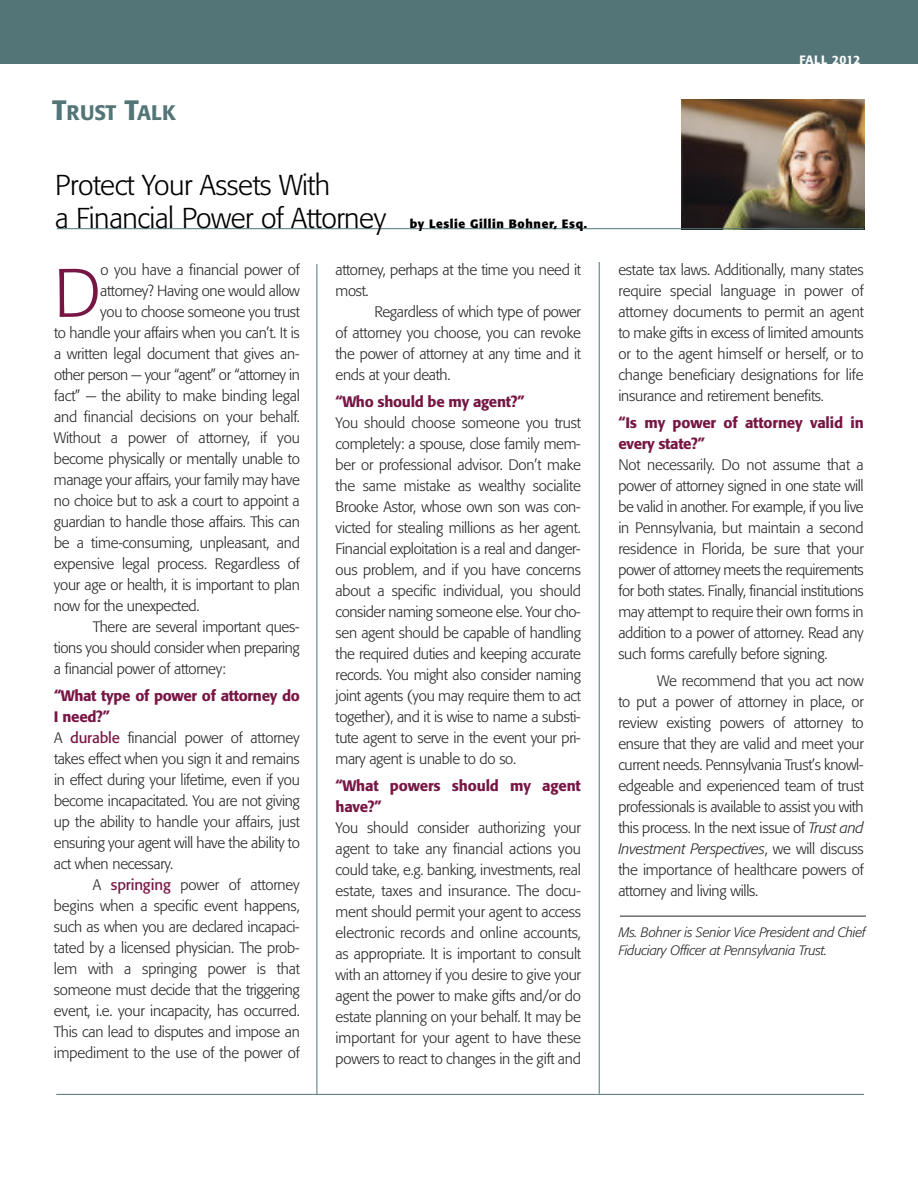
<style>
.page{position:relative;width:918px;height:1188px;background:#fff}
.page>*{position:absolute;margin:0;border:0;box-sizing:border-box;transform-origin:0 0}
.t1{font:300 67.8px "Formata";color:#771644}
.t2{font:300 28.5px/33px "Formata";letter-spacing:-.015em;color:#000}
.t3{font:500 20.85px "Formata";color:#537578}
.t4{font:300 15px/21px "Formata";letter-spacing:-.02em;color:#272627;text-align:justify}
.t5{font:500 15px/21px "Formata";letter-spacing:-.01em;color:#771644}
.t6{font:italic 300 13.5px/18px "Formata";letter-spacing:-.015em;color:#272627}
.t7{font:700 12px "Formata";letter-spacing:.05em;color:#000}
.t8{font:500 12px "Formata";letter-spacing:.02em;color:#fff}
.s1{font-size:27.75px}
.s2{font-weight:500;color:#771644}
.s3{font-weight:400;color:#771644}
.s4{font-style:italic}
</style>
<div class="page">
<img style="left:682px;top:100px;width:183px;height:129px">
<hr style="left:317px;top:264px;width:1px;height:830px;background:#537578">
<hr style="left:57px;top:228px;width:807px;height:1px;background:#537578">
<hr style="left:56px;top:1094px;width:808px;height:1px;background:#537578">
<hr style="left:599px;top:262px;width:1px;height:832px;background:#537578">
<div style="left:0;top:0;width:918px;height:64px;background:#537578"></div>
<hr style="left:620px;top:916px;width:246px;height:1px;background:#272627">
<h3 class="t3" style="left:52px;top:103px;width:125px"><span class="s1">T</span>RUST <span class="s1">T</span>ALK</h3>
<h2 class="t2" style="left:55px;top:171px;width:333px">Protect Your Assets With<br>a Financial Power of Attorney</h2>
<p class="t7" style="left:410px;top:218px;width:179px">by Leslie Gillin Bohner, Esq.</p>
<h1 class="t1" style="left:54px;top:264px;width:48px">D</h1>
<p class="t4" style="left:100px;top:260px;width:201px">o you have a financial power of</p>
<p class="t4" style="left:100px;top:281px;width:201px">attorney? Having one would allow</p>
<p class="t4" style="left:100px;top:302px;width:201px">you to choose someone you trust</p>
<p class="t4" style="left:54px;top:323px;width:247px">to handle your affairs when you can’t. It is</p>
<p class="t4" style="left:54px;top:344px;width:247px">a written legal document that gives an-</p>
<p class="t4" style="left:54px;top:365px;width:247px">other person — your “agent” or “attorney in</p>
<p class="t4" style="left:54px;top:386px;width:247px">fact” — the ability to make binding legal</p>
<p class="t4" style="left:54px;top:407px;width:247px">and financial decisions on your behalf.</p>
<p class="t4" style="left:54px;top:428px;width:247px">Without a power of attorney, if you</p>
<p class="t4" style="left:54px;top:449px;width:247px">become physically or mentally unable to</p>
<p class="t4" style="left:54px;top:470px;width:247px">manage your affairs, your family may have</p>
<p class="t4" style="left:54px;top:491px;width:247px">no choice but to ask a court to appoint a</p>
<p class="t4" style="left:54px;top:512px;width:247px">guardian to handle those affairs. This can</p>
<p class="t4" style="left:54px;top:533px;width:247px">be a time-consuming, unpleasant, and</p>
<p class="t4" style="left:54px;top:554px;width:247px">expensive legal process. Regardless of</p>
<p class="t4" style="left:54px;top:575px;width:247px">your age or health, it is important to plan</p>
<p class="t4" style="left:54px;top:596px;width:147px">now for the unexpected.</p>
<p class="t4" style="left:93px;top:617px;width:208px">There are several important ques-</p>
<p class="t4" style="left:54px;top:638px;width:247px">tions you should consider when preparing</p>
<p class="t4" style="left:54px;top:659px;width:173px">a financial power of attorney:</p>
<p class="t4" style="left:54px;top:686px;width:247px;text-align:left"><span class="s2">“What type of power of attorney do I need?”<br></span>A <span class="s3">durable</span> financial power of attorney takes effect when you sign it and remains in effect during your lifetime, even if you become incapacitated. You are not giving up the ability to handle your affairs, just ensuring your agent will have the ability to act when necessary.</p>
<p class="t4" style="left:54px;top:875px;width:247px;text-indent:39px">A <span class="s3">springing</span> power of attorney begins when a specific event happens, such as when you are declared incapaci&shy;tated by a licensed physician. The prob&shy;lem with a springing power is that someone must decide that the triggering event, i.e. your incapacity, has occurred.<br>This can lead to disputes and impose an impediment to the use of the power of</p>
<p class="t4" style="left:336px;top:261px;width:247px">attorney, perhaps at the time you need it most.</p>
<p class="t4" style="left:336px;top:303px;width:247px;text-indent:39px">Regardless of which type of power of attorney you choose, you can revoke the power of attorney at any time and it ends at your death.</p>
<p class="t5" style="left:336px;top:393px;width:190px">“Who should be my agent?”</p>
<p class="t4" style="left:336px;top:414px;width:247px">You should choose someone you trust completely: a spouse, close family mem&shy;ber or professional advisor. Don’t make the same mistake as wealthy socialite Brooke Astor, whose own son was con&shy;victed for stealing millions as her agent.<br>Financial exploitation is a real and danger&shy;ous problem, and if you have concerns about a specific individual, you should consider naming someone else. Your cho&shy;sen agent should be capable of handling the required duties and keeping accurate records. You might also consider naming joint agents (you may require them to act together), and it is wise to name a substi&shy;tute agent to serve in the event your pri&shy;mary agent is unable to do so.</p>
<p class="t5" style="left:336px;top:777px;width:247px">“What powers should my agent have?”</p>
<p class="t4" style="left:336px;top:819px;width:247px">You should consider authorizing your agent to take any financial actions you could take, e.g. banking, investments, real estate, taxes and insurance. The docu&shy;ment should permit your agent to access electronic records and online accounts, as appropriate. It is important to consult with an attorney if you desire to give your agent the power to make gifts and/or do estate planning on your behalf. It may be important for your agent to have these powers to react to changes in the gift and</p>
<p class="t8" style="left:800px;top:55px;width:63px">FALL 2012</p>
<p class="t4" style="left:618px;top:260px;width:247px">estate tax laws. Additionally, many states require special language in power of attorney documents to permit an agent to make gifts in excess of limited amounts or to the agent himself or herself, or to change beneficiary designations for life insurance and retirement benefits.</p>
<p class="t5" style="left:618px;top:414px;width:247px">“Is my power of attorney valid in every state?”</p>
<p class="t4" style="left:618px;top:455px;width:247px">Not necessarily. Do not assume that a power of attorney signed in one state will be valid in another. For example, if you live in Pennsylvania, but maintain a second residence in Florida, be sure that your power of attorney meets the requirements for both states. Finally, financial institutions may attempt to require their own forms in addition to a power of attorney. Read any such forms carefully before signing.</p>
<p class="t4" style="left:618px;top:671px;width:247px;text-indent:39px">We recommend that you act now to put a power of attorney in place, or review existing powers of attorney to ensure that they are valid and meet your current needs. Pennsylvania Trust’s knowl&shy;edgeable and experienced team of trust professionals is available to assist you with this process. In the next issue of <span class="s4">Trust and Investment Perspectives</span>, we will discuss the importance of healthcare powers of attorney and living wills.</p>
<p class="t6" style="left:619px;top:924px;width:249px">Ms. Bohner is Senior Vice President and Chief<br>Fiduciary Officer at Pennsylvania Trust.</p>
</div>
